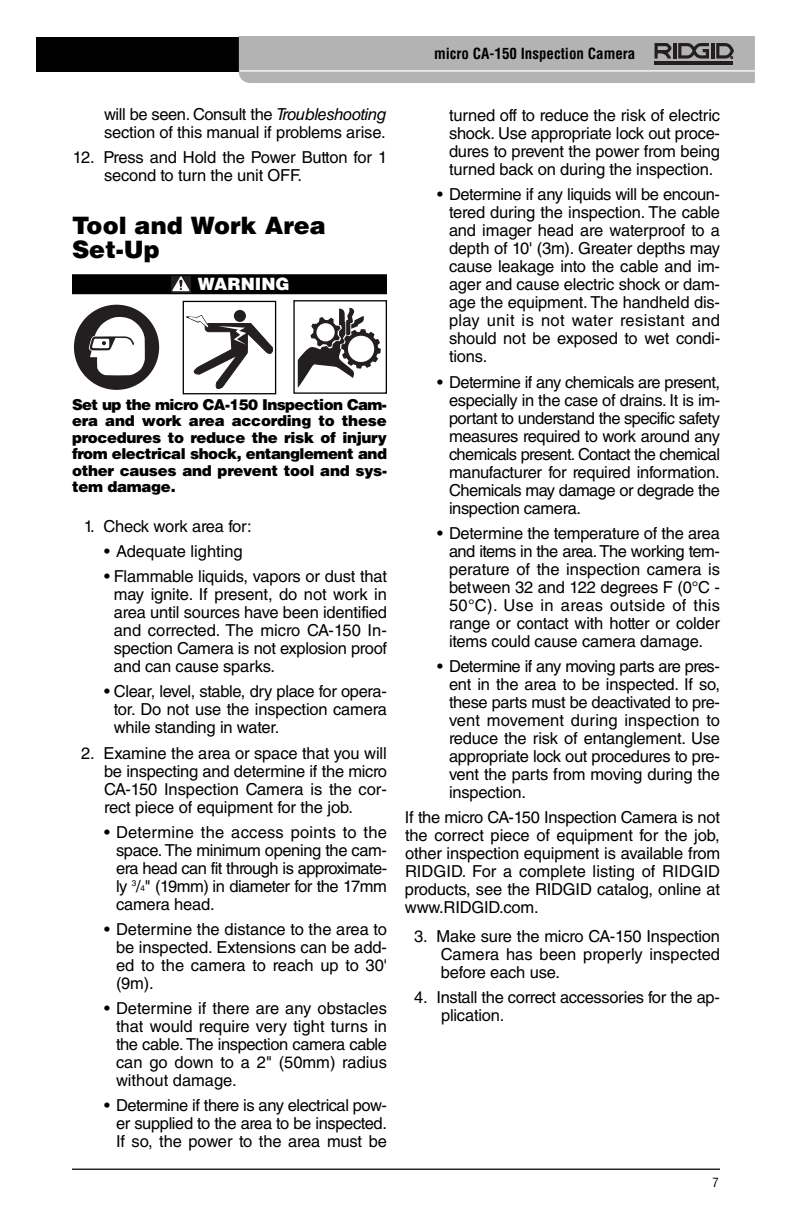
<style>
.page{position:relative;width:792px;height:1224px;background:#fff}
.page>*{position:absolute;margin:0;border:0;box-sizing:border-box;transform-origin:0 0}
.t1{font:900 24px/24px "Helvetica LT Std";color:#000}
.t2{font:900 17px "Helvetica LT Std";color:#fff}
.t3{font:16.4px/18px "Helvetica LT Std";letter-spacing:-.01em;color:#000;text-align:justify}
.t4{font:900 15px/16.4px "Helvetica LT Std";letter-spacing:-.02em;color:#000;text-align:justify}
.t5{font:700 condensed 15px "Helvetica LT Std";color:#000}
.t6{font:condensed 12.6px "Helvetica LT Std";color:#000}
.s1{font-style:italic}
.s2{font-size:8.2px}
</style>
<div class="page">
<div style="left:72px;top:274px;width:315px;height:20px;background:#000"></div>
<svg style="left:171px;top:276px;width:19px;height:16px"></svg>
<svg style="left:172px;top:276px;width:18px;height:15px"></svg>
<div style="left:36px;top:37px;width:353px;height:34px;background:#000"></div>
<hr style="left:72px;top:1169px;width:648px;height:1px;background:#000">
<div style="left:239px;top:36px;width:516px;height:47px;background:#b3b3b3"></div>
<hr style="left:240px;top:70px;width:516px;height:2px;background:#fff">
<svg style="left:74px;top:305px;width:85px;height:85px"></svg>
<div style="left:234px;top:310px;width:12px;height:12px;background:#231f20;border-radius:50%"></div>
<svg style="left:186px;top:315px;width:87px;height:74px"></svg>
<div style="left:183px;top:301px;width:93px;height:93px;border:1px solid #000"></div>
<svg style="left:298px;top:308px;width:83px;height:80px"></svg>
<div style="left:293px;top:300px;width:94px;height:94px;border:1px solid #000"></div>
<p class="t5" style="left:434px;top:47px;width:203px">micro CA-150 Inspection Camera</p>
<p class="t3" style="left:104px;top:107px;width:285px">will be seen. Con sult the <span class="s1">Troubleshooting </span>section of this manual if problems arise.</p>
<p class="t3" style="left:104px;top:150px;width:285px;text-indent:-31px">12. Press and Hold the Power Button for 1 second to turn the unit OFF.</p>
<h1 class="t1" style="left:72px;top:215px;width:255px">Tool and Work Area<br>Set-Up</h1>
<p class="t2" style="left:198px;top:278px;width:93px">WARNING</p>
<p class="t4" style="left:72px;top:397px;width:317px">Set up the micro CA-150 In spec tion Cam - era and work area according to these procedures to reduce the risk of injury from electrical shock, entanglement and other causes and prevent tool and sys&shy;tem damage.</p>
<p class="t3" style="left:84px;top:519px;width:169px">1. Check work area for:</p>
<p class="t3" style="left:104px;top:544px;width:140px">• Adequate lighting</p>
<p class="t3" style="left:114px;top:569px;width:275px;text-indent:-10px">• Flammable liquids, vapors or dust that may ignite. If present, do not work in area until sources have been identified and corrected. The micro CA-150 In - spection Camera is not explosion proof and can cause sparks.</p>
<p class="t3" style="left:114px;top:684px;width:275px;text-indent:-10px">• Clear, level, stable, dry place for opera&shy;tor. Do not use the inspection camera while standing in water.</p>
<p class="t3" style="left:104px;top:745px;width:285px;text-indent:-23px">2. Examine the area or space that you will be inspecting and determine if the micro CA-150 Inspection Camera is the cor&shy;rect piece of equipment for the job.</p>
<p class="t3" style="left:116px;top:825px;width:273px;text-indent:-12px">• Determine the access points to the space. The minimum opening the cam - era head can fit through is approximate - ly <sup>3</sup>/<span class="s2">4</span>" (19mm) in diameter for the 17mm camera head.</p>
<p class="t3" style="left:116px;top:922px;width:273px;text-indent:-12px">• Determine the distance to the area to be inspected. Extensions can be add - ed to the camera to reach up to 30' (9m).</p>
<p class="t3" style="left:116px;top:1001px;width:273px;text-indent:-12px">• Determine if there are any obstacles that would require very tight turns in the cable. The inspection camera ca ble can go down to a 2" (50mm) radius without damage.</p>
<p class="t3" style="left:116px;top:1098px;width:273px;text-indent:-12px">• Determine if there is any electrical pow - er supplied to the area to be inspected.<br>If so, the power to the area must be</p>
<p class="t3" style="left:449px;top:108px;width:273px">turned off to reduce the risk of electric shock. Use appropriate lock out proce&shy;dures to prevent the power from being turned back on during the inspection.</p>
<p class="t3" style="left:449px;top:187px;width:273px;text-indent:-12px">• Determine if any liquids will be encoun&shy;tered during the inspection. The cable and imager head are waterproof to a depth of 10' (3m). Greater depths may cause leakage into the cable and im&shy;ager and cause electric shock or dam&shy;age the equipment. The handheld dis&shy;play unit is not water resistant and should not be exposed to wet condi&shy;tions.</p>
<p class="t3" style="left:449px;top:374px;width:273px;text-indent:-12px">• Determine if any chemicals are present, especially in the case of drains. It is im&shy;portant to understand the specific safety measures required to work around any chemicals present. Contact the chemical manufacturer for required information.<br>Chemicals may damage or degrade the inspection camera.</p>
<p class="t3" style="left:449px;top:526px;width:273px;text-indent:-12px">• Determine the temperature of the area and items in the area. The working tem&shy;perature of the inspection camera is between 32 and 122 degrees F (0°C - 50°C). Use in areas outside of this range or contact with hotter or colder items could cause camera damage.</p>
<p class="t3" style="left:449px;top:659px;width:273px;text-indent:-12px">• Determine if any moving parts are pres&shy;ent in the area to be inspected. If so, these parts must be deactivated to pre&shy;vent movement during inspection to reduce the risk of entanglement. Use appropriate lock out procedures to pre&shy;vent the parts from moving during the inspection.</p>
<p class="t3" style="left:405px;top:810px;width:317px">If the micro CA-150 Inspection Camera is not the correct piece of equipment for the job, other inspection equipment is available from RIDGID. For a complete listing of RIDGID pro ducts, see the RIDGID catalog, online at www.RIDGID.com.</p>
<p class="t3" style="left:441px;top:929px;width:281px;text-indent:-27px">3. Make sure the micro CA-150 Inspec tion Camera has been properly inspect ed before each use.</p>
<p class="t3" style="left:441px;top:990px;width:280px;text-indent:-27px">4. Install the correct accessories for the ap&shy;plication.</p>
<p class="t6" style="left:712px;top:1177px;width:8px">7</p>
</div>
